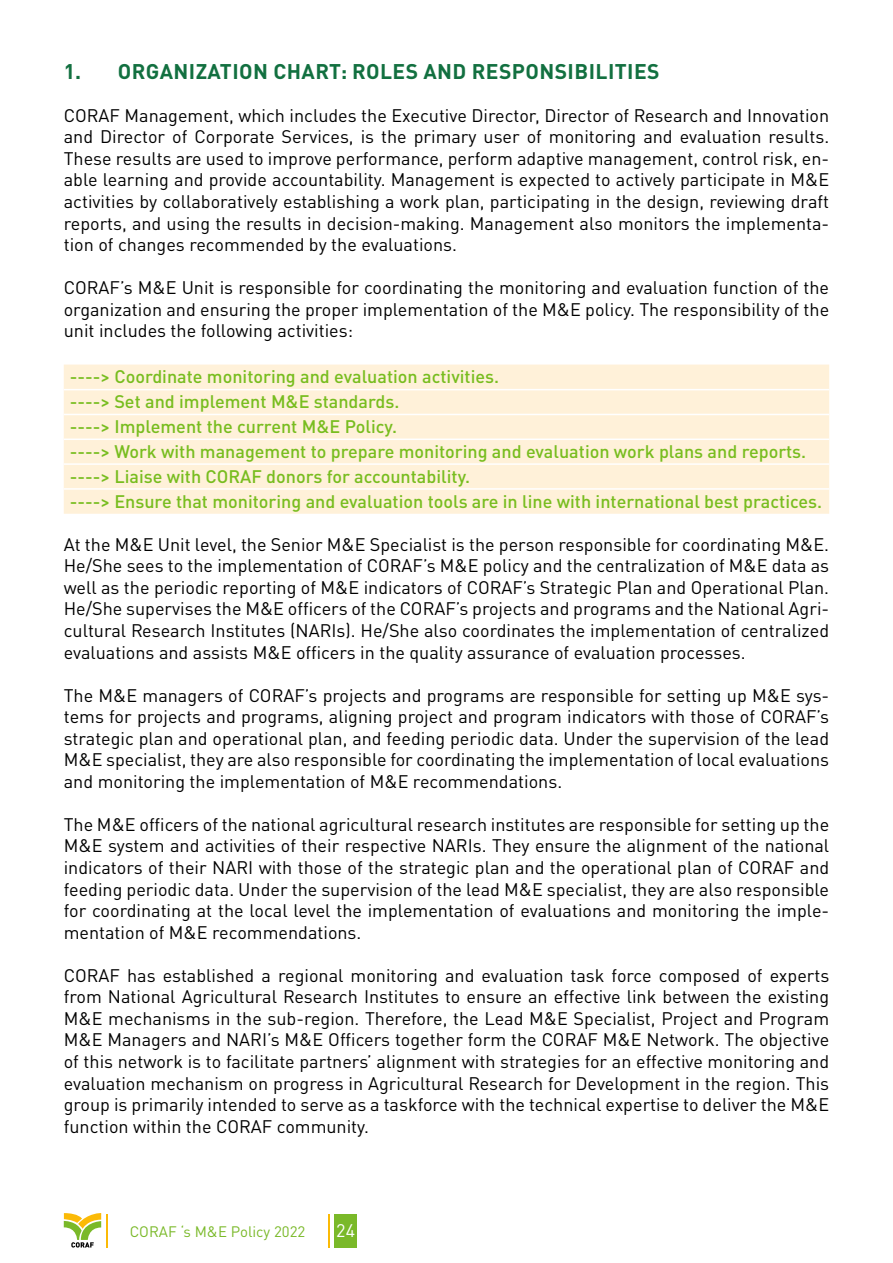
<style>
.page{position:relative;width:893px;height:1263px;background:#fff}
.page>*{position:absolute;margin:0;border:0;box-sizing:border-box;transform-origin:0 0}
.t1{font:700 21px "DIN Pro";letter-spacing:.02em;color:#127040}
.t2{font:18px/21.6px "DIN Pro";color:#000;text-align:justify}
.t3{font:500 18px/24.9px "DIN Pro";color:#78bd1f}
.t4{font:18px "DIN Pro";color:#fff}
.t5{font:15px "DIN Pro";color:#7ab929}
</style>
<div class="page">
<svg style="left:64px;top:1213px;width:37px;height:34px"></svg>
<hr style="left:106px;top:1214px;width:2px;height:34px;background:#fbba07">
<hr style="left:328px;top:1214px;width:2px;height:34px;background:#fbba07">
<div style="left:334px;top:1214px;width:23px;height:34px;background:#7ab929"></div>
<div style="left:64px;top:365px;width:765px;height:149px;background:#fff1d9"></div>
<hr style="left:64px;top:389px;width:765px;height:1px;background:#fff">
<hr style="left:64px;top:414px;width:765px;height:1px;background:#fff">
<hr style="left:64px;top:438px;width:765px;height:2px;background:#fff">
<hr style="left:64px;top:463px;width:765px;height:2px;background:#fff">
<hr style="left:64px;top:488px;width:765px;height:2px;background:#fff">
<p class="t1" style="left:64px;top:54px;width:597px">1. ORGANIZATION CHART: ROLES AND RESPONSIBILITIES</p>
<p class="t2" style="left:64px;top:103px;width:767px">CORAF Management, which includes the Executive Director, Director of Research and Innovation and Director of Corporate Services, is the primary user of monitoring and evaluation results.<br>These results are used to improve performance, perform adaptive management, control risk, en&shy;able learning and provide accountability. Management is expected to actively participate in M&amp;E activities by collaboratively establishing a work plan, participating in the design, reviewing draft reports, and using the results in decision-making. Management also monitors the implementa&shy;tion of changes recommended by the evaluations.</p>
<p class="t2" style="left:64px;top:275px;width:767px">CORAF’s M&amp;E Unit is responsible for coordinating the monitoring and evaluation function of the organization and ensuring the proper implementation of the M&amp;E policy. The responsibility of the unit includes the following activities:</p>
<p class="t3" style="left:70px;top:362px;width:754px">----&gt; Coordinate monitoring and evaluation activities.<br>----&gt; Set and implement M&amp;E standards.<br>----&gt; Implement the current M&amp;E Policy.<br>----&gt; Work with management to prepare monitoring and evaluation work plans and reports. ----&gt; Liaise with CORAF donors for accountability.<br>----&gt; Ensure that monitoring and evaluation tools are in line with international best practices.</p>
<p class="t2" style="left:64px;top:531px;width:767px">At the M&amp;E Unit level, the Senior M&amp;E Specialist is the person responsible for coordinating M&amp;E.<br>He/She sees to the implementation of CORAF’s M&amp;E policy and the centralization of M&amp;E data as well as the periodic reporting of M&amp;E indicators of CORAF’s Strategic Plan and Operational Plan.<br>He/She supervises the M&amp;E officers of the CORAF’s projects and programs and the National Agri&shy;cultural Research Institutes (NARIs). He/She also coordinates the implementation of centralized evaluations and assists M&amp;E officers in the quality assurance of evaluation processes.</p>
<p class="t2" style="left:64px;top:682px;width:767px">The M&amp;E managers of CORAF’s projects and programs are responsible for setting up M&amp;E sys&shy;tems for projects and programs, aligning project and program indicators with those of CORAF’s strategic plan and operational plan, and feeding periodic data. Under the supervision of the lead M&amp;E specialist, they are also responsible for coordinating the implementation of local evaluations and monitoring the implementation of M&amp;E recommendations.</p>
<p class="t2" style="left:64px;top:812px;width:767px">The M&amp;E officers of the national agricultural research institutes are responsible for setting up the M&amp;E system and activities of their respective NARIs. They ensure the alignment of the national indicators of their NARI with those of the strategic plan and the operational plan of CORAF and feeding periodic data. Under the supervision of the lead M&amp;E specialist, they are also responsible for coordinating at the local level the implementation of evaluations and monitoring the imple&shy;mentation of M&amp;E recommendations.</p>
<p class="t2" style="left:64px;top:962px;width:767px">CORAF has established a regional monitoring and evaluation task force composed of experts from National Agricultural Research Institutes to ensure an effective link between the existing M&amp;E mechanisms in the sub-region. Therefore, the Lead M&amp;E Specialist, Project and Program M&amp;E Managers and NARI’s M&amp;E Officers together form the CORAF M&amp;E Network. The objective of this network is to facilitate partners’ alignment with strategies for an effective monitoring and evaluation mechanism on progress in Agricultural Research for Development in the region. This group is primarily intended to serve as a taskforce with the technical expertise to deliver the M&amp;E function within the CORAF community.</p>
<p class="t5" style="left:130px;top:1219px;width:177px">CORAF ‘s M&amp;E Policy 2022</p>
<p class="t4" style="left:336px;top:1217px;width:20px">24</p>
</div>
